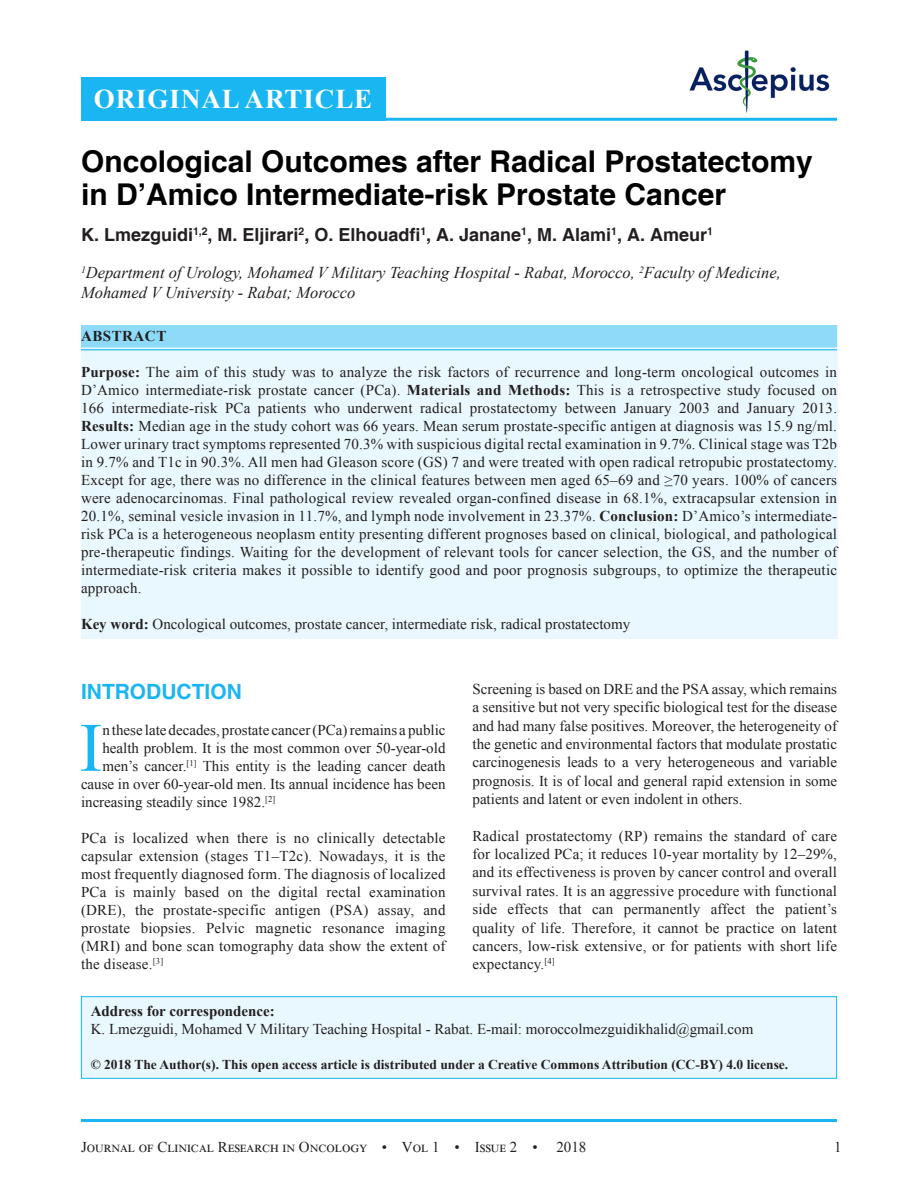
<style>
.page{position:relative;width:918px;height:1188px;background:#fff}
.page>*{position:absolute;margin:0;border:0;box-sizing:border-box;transform-origin:0 0}
.DROP_CAP_TX{font:69.3px "Times New Roman";color:#1ab6f2}
.AT{font:700 30px/33px "Helvetica";color:#000}
.AH{font:700 27px "Times New Roman";letter-spacing:.035em;color:#fff}
.t1{font:700 21px "Helvetica";color:#1ab6f2}
.AU{font:700 18px "Helvetica";color:#231f20}
.AFF{font:italic 16.5px/19.5px "Times New Roman";color:#231f20}
.ABS{font:15px/18px "Times New Roman";color:#231f20;text-align:justify}
.TX{font:15px/18.5px "Times New Roman";letter-spacing:.01em;color:#231f20;text-align:justify}
.DROP_CAP_TX-2{font:15px "Times New Roman";color:#231f20}
.ADD{font:15px/18px "Times New Roman";color:#231f20}
.ABS-2{font:15px "Times New Roman";letter-spacing:.065em;color:#231f20}
.ABSH{font:700 15px "Times New Roman";letter-spacing:.035em;color:#231f20}
.CR{font:700 13.5px "Times New Roman";color:#231f20}
.s1{font-weight:700}
</style>
<div class="page">
<hr style="left:81px;top:1119px;width:756px;height:3px;background:#1ab6f2">
<img style="left:689px;top:50px;width:141px;height:63px">
<hr style="left:81px;top:118px;width:756px;height:3px;background:#1ab6f2">
<div style="left:81px;top:325px;width:756px;height:313px;background:#e8f8fe"></div>
<div style="left:81px;top:325px;width:756px;height:22px;background:#8ddbf9"></div>
<hr style="left:81px;top:349px;width:756px;height:1px;background:#48c5f5">
<div style="left:81px;top:77px;width:304px;height:44px;background:#1ab6f2"></div>
<div style="left:81px;top:997px;width:756px;height:81px;background:#e8f8fe"></div>
<div style="left:81px;top:996px;width:756px;height:83px;border:1px solid #1ab6f2"></div>
<p class="AH" style="left:94px;top:80px;width:280px">ORIGINAL ARTICLE</p>
<p class="AT" style="left:81px;top:146px;width:733px">Oncological Outcomes after Radical Prostatectomy in D’Amico Intermediate-risk Prostate Cancer</p>
<p class="AU" style="left:81px;top:224px;width:633px">K. Lmezguidi<sup>1,2</sup>, M. Eljirari<sup>2</sup>, O. Elhouadfi<sup>1</sup>, A. Janane<sup>1</sup>, M. Alami<sup>1</sup>, A. Ameur<sup>1</sup></p>
<p class="AFF" style="left:81px;top:263px;width:701px"><sup>1</sup>Department of Urology, Mohamed V Military Teaching Hospital - Rabat, Morocco, <sup>2</sup>Faculty of Medicine,<br>Mohamed V University - Rabat; Morocco</p>
<p class="ABSH" style="left:81px;top:326px;width:87px">ABSTRACT</p>
<p class="ABS" style="left:81px;top:363px;width:758px"><span class="s1">Purpose:</span> The aim of this study was to analyze the risk factors of recurrence and long-term oncological outcomes in D’Amico intermediate-risk prostate cancer (PCa). <span class="s1">Materials and Methods:</span> This is a retrospective study focused on 166 intermediate-risk PCa patients who underwent radical prostatectomy between January 2003 and January 2013.<br><span class="s1">Results:</span> Median age in the study cohort was 66 years. Mean serum prostate-specific antigen at diagnosis was 15.9 ng/ml.<br>Lower urinary tract symptoms represented 70.3% with suspicious digital rectal examination in 9.7%. Clinical stage was T2b in 9.7% and T1c in 90.3%. All men had Gleason score (GS) 7 and were treated with open radical retropubic prostatectomy.<br>Except for age, there was no difference in the clinical features between men aged 65–69 and ≥70 years. 100% of cancers were adenocarcinomas. Final pathological review revealed organ-confined disease in 68.1%, extracapsular extension in 20.1%, seminal vesicle invasion in 11.7%, and lymph node involvement in 23.37%. <span class="s1">Conclusion:</span> D’Amico’s intermediate&shy;risk PCa is a heterogeneous neoplasm entity presenting different prognoses based on clinical, biological, and pathological pre-therapeutic findings. Waiting for the development of relevant tools for cancer selection, the GS, and the number of intermediate-risk criteria makes it possible to identify good and poor prognosis subgroups, to optimize the therapeutic approach.</p>
<p class="ABS" style="left:81px;top:615px;width:551px"><span class="s1">Key word:</span> Oncological outcomes, prostate cancer, intermediate risk, radical prostatectomy</p>
<h1 class="t1" style="left:81px;top:679px;width:162px">INTRODUCTION</h1>
<p class="DROP_CAP_TX" style="left:79px;top:699px;width:25px">I</p>
<p class="DROP_CAP_TX-2" style="left:102px;top:719px;width:345px">n these late decades, prostate cancer (PCa) remains a public</p>
<p class="DROP_CAP_TX-2" style="left:102px;top:737px;width:345px">health problem. It is the most common over 50-year-old</p>
<p class="DROP_CAP_TX-2" style="left:102px;top:755px;width:345px">men’s cancer.<sup>[1]</sup> This entity is the leading cancer death</p>
<p class="DROP_CAP_TX-2" style="left:81px;top:773px;width:366px">cause in over 60-year-old men. Its annual incidence has been</p>
<p class="DROP_CAP_TX-2" style="left:81px;top:791px;width:196px">increasing steadily since 1982.<sup>[2]</sup></p>
<p class="TX" style="left:81px;top:828px;width:366px;line-height:18px">PCa is localized when there is no clinically detectable capsular extension (stages T1–T2c). Nowadays, it is the most frequently diagnosed form. The diagnosis of localized PCa is mainly based on the digital rectal examination (DRE), the prostate-specific antigen (PSA) assay, and prostate biopsies. Pelvic magnetic resonance imaging (MRI) and bone scan tomography data show the extent of the disease.<sup>[3]</sup></p>
<p class="TX" style="left:472px;top:679px;width:366px">Screening is based on DRE and the PSA assay, which remains a sensitive but not very specific biological test for the disease and had many false positives. Moreover, the heterogeneity of the genetic and environmental factors that modulate prostatic carcinogenesis leads to a very heterogeneous and variable prognosis. It is of local and general rapid extension in some patients and latent or even indolent in others.</p>
<p class="TX" style="left:472px;top:826px;width:366px">Radical prostatectomy (RP) remains the standard of care for localized PCa; it reduces 10-year mortality by 12–29%, and its effectiveness is proven by cancer control and overall survival rates. It is an aggressive procedure with functional side effects that can permanently affect the patient’s quality of life. Therefore, it cannot be practice on latent cancers, low-risk extensive, or for patients with short life expectancy.<sup>[4]</sup></p>
<p class="ADD" style="left:91px;top:1002px;width:664px"><span class="s1">Address for correspondence:<br></span>K. Lmezguidi, Mohamed V Military Teaching Hospital - Rabat. E-mail: moroccolmezguidikhalid@gmail.com</p>
<p class="CR" style="left:91px;top:1055px;width:699px">© 2018 The Author(s). This open access article is distributed under a Creative Commons Attribution (CC-BY) 4.0 license.</p>
<p class="ABS-2" style="left:81px;top:1136px;width:458px">Journal of Clinical Research in Oncology • Vol 1 • Issue 2 •</p>
<p class="ABS" style="left:556px;top:1137px;width:31px">2018</p>
<p class="ABS" style="left:834px;top:1137px;width:9px">1</p>
</div>
